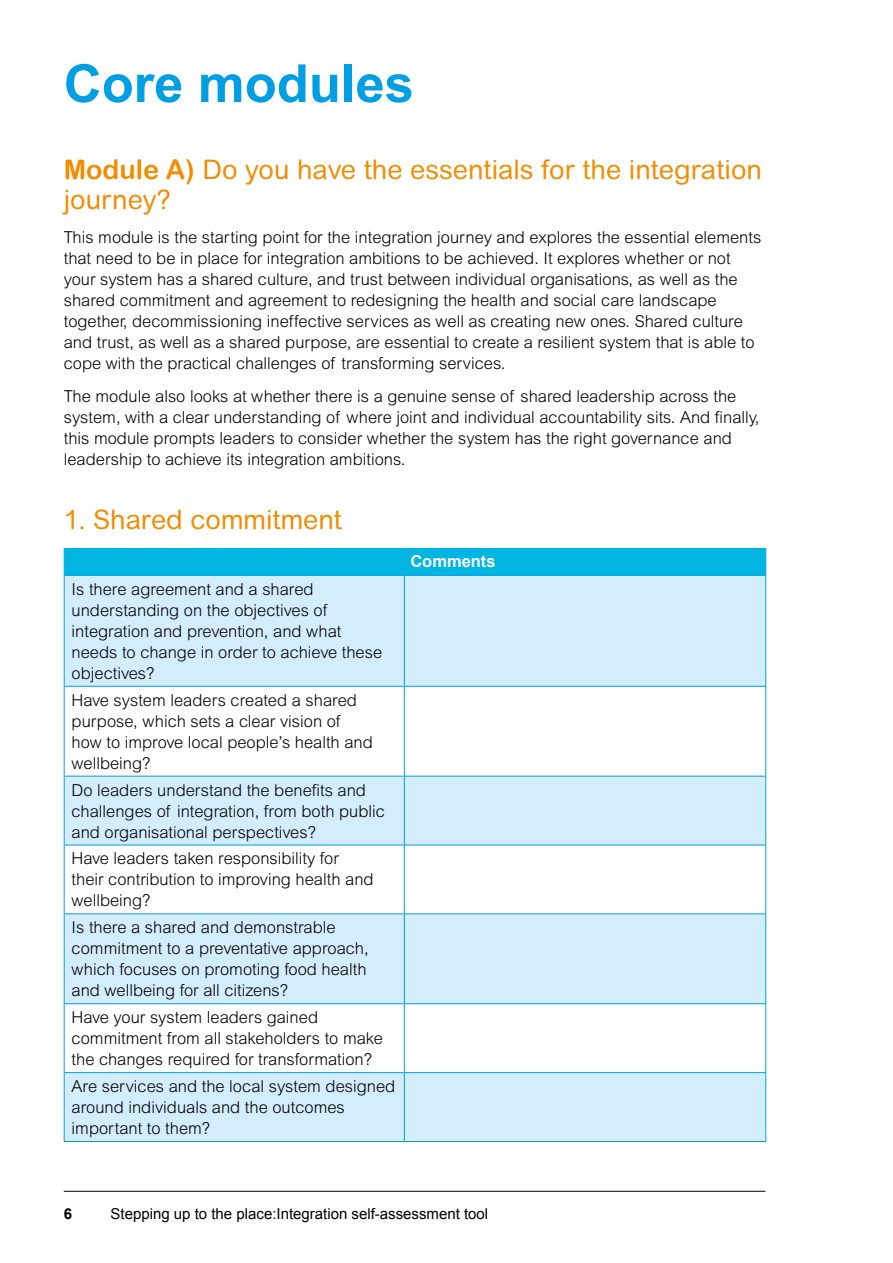
<style>
.page{position:relative;width:893px;height:1263px;background:#fff}
.page>*{position:absolute;margin:0;border:0;box-sizing:border-box;transform-origin:0 0}
.t1{font:700 52.5px "Arial";color:#009fe3}
.t2{font:27px/30px "Arial Rounded MT";color:#f28c00}
.t3{font:300 16.5px/21px "Arial MT Std";color:#000}
.t4{font:700 16.5px "Arial";color:#fff}
.t5{font:15px "Arial";color:#000}
.t6{font:700 15px "Arial";color:#000}
.s1{font-family:"Arial Rounded MT Bold"}
</style>
<div class="page">
<hr style="left:64px;top:1191px;width:701px;height:1px;background:#000">
<svg style="left:65px;top:576px;width:700px;height:565px;fill:#d4edfc"></svg>
<div style="left:64px;top:548px;width:702px;height:27px;background:#00b5e2"></div>
<hr style="left:64px;top:576px;width:1px;height:110px;background:#009fe3">
<hr style="left:64px;top:575px;width:340px;height:1px;background:#009fe3">
<hr style="left:404px;top:576px;width:1px;height:110px;background:#009fe3">
<hr style="left:404px;top:575px;width:362px;height:1px;background:#009fe3">
<hr style="left:765px;top:576px;width:1px;height:110px;background:#009fe3">
<hr style="left:64px;top:687px;width:1px;height:89px;background:#009fe3">
<hr style="left:64px;top:686px;width:340px;height:1px;background:#009fe3">
<hr style="left:404px;top:687px;width:1px;height:89px;background:#009fe3">
<hr style="left:404px;top:686px;width:362px;height:1px;background:#009fe3">
<hr style="left:765px;top:687px;width:1px;height:89px;background:#009fe3">
<hr style="left:64px;top:776px;width:1px;height:69px;background:#009fe3">
<hr style="left:64px;top:776px;width:340px;height:1px;background:#009fe3">
<hr style="left:404px;top:776px;width:1px;height:69px;background:#009fe3">
<hr style="left:404px;top:776px;width:362px;height:1px;background:#009fe3">
<hr style="left:765px;top:776px;width:1px;height:69px;background:#009fe3">
<hr style="left:64px;top:845px;width:1px;height:68px;background:#009fe3">
<hr style="left:64px;top:845px;width:340px;height:1px;background:#009fe3">
<hr style="left:404px;top:845px;width:1px;height:68px;background:#009fe3">
<hr style="left:404px;top:845px;width:362px;height:1px;background:#009fe3">
<hr style="left:765px;top:845px;width:1px;height:68px;background:#009fe3">
<hr style="left:64px;top:914px;width:1px;height:89px;background:#009fe3">
<hr style="left:64px;top:913px;width:340px;height:1px;background:#009fe3">
<hr style="left:404px;top:914px;width:1px;height:89px;background:#009fe3">
<hr style="left:404px;top:913px;width:362px;height:1px;background:#009fe3">
<hr style="left:765px;top:914px;width:1px;height:89px;background:#009fe3">
<hr style="left:64px;top:1004px;width:1px;height:68px;background:#009fe3">
<hr style="left:64px;top:1003px;width:340px;height:1px;background:#009fe3">
<hr style="left:404px;top:1004px;width:1px;height:68px;background:#009fe3">
<hr style="left:404px;top:1003px;width:362px;height:1px;background:#009fe3">
<hr style="left:765px;top:1004px;width:1px;height:68px;background:#009fe3">
<hr style="left:64px;top:1073px;width:1px;height:68px;background:#009fe3">
<hr style="left:64px;top:1072px;width:340px;height:1px;background:#009fe3">
<hr style="left:64px;top:1141px;width:340px;height:1px;background:#009fe3">
<hr style="left:404px;top:1073px;width:1px;height:68px;background:#009fe3">
<hr style="left:404px;top:1072px;width:362px;height:1px;background:#009fe3">
<hr style="left:765px;top:1073px;width:1px;height:68px;background:#009fe3">
<hr style="left:404px;top:1141px;width:362px;height:1px;background:#009fe3">
<h1 class="t1" style="left:64px;top:49px;width:352px">Core modules</h1>
<h2 class="t2" style="left:64px;top:154px;width:700px"><span class="s1">Module A)</span> Do you have the essentials for the integration journey?</h2>
<p class="t3" style="left:64px;top:226px;width:699px">This module is the starting point for the integration journey and explores the essential elements that need to be in place for integration ambitions to be achieved. It explores whether or not your system has a shared culture, and trust between individual organisations, as well as the shared commitment and agreement to redesigning the health and social care landscape together, decommissioning ineffective services as well as creating new ones. Shared culture and trust, as well as a shared purpose, are essential to create a resilient system that is able to cope with the practical challenges of transforming services.</p>
<p class="t3" style="left:64px;top:386px;width:697px">The module also looks at whether there is a genuine sense of shared leadership across the system, with a clear understanding of where joint and individual accountability sits. And finally, this module prompts leaders to consider whether the system has the right governance and leadership to achieve its integration ambitions.</p>
<h2 class="t2" style="left:64px;top:505px;width:280px">1. Shared commitment</h2>
<p class="t3" style="left:72px;top:578px;width:312px">Is there agreement and a shared understanding on the objectives of integration and prevention, and what needs to change in order to achieve these objectives?</p>
<p class="t3" style="left:72px;top:689px;width:303px">Have system leaders created a shared purpose, which sets a clear vision of how to improve local people’s health and wellbeing?</p>
<p class="t3" style="left:72px;top:779px;width:315px">Do leaders understand the benefits and challenges of integration, from both public and organisational perspectives?</p>
<p class="t3" style="left:72px;top:848px;width:303px">Have leaders taken responsibility for their contribution to improving health and wellbeing?</p>
<p class="t3" style="left:72px;top:917px;width:299px">Is there a shared and demonstrable commitment to a preventative approach, which focuses on promoting food health and wellbeing for all citizens?</p>
<p class="t3" style="left:72px;top:1007px;width:313px">Have your system leaders gained commitment from all stakeholders to make the changes required for transformation?</p>
<p class="t3" style="left:72px;top:1076px;width:325px">Are services and the local system designed around individuals and the outcomes important to them?</p>
<p class="t4" style="left:410px;top:550px;width:87px">Comments</p>
<p class="t6" style="left:64px;top:1203px;width:10px">6</p>
<p class="t5" style="left:111px;top:1203px;width:379px">Stepping up to the place:Integration self-assessment tool</p>
</div>
